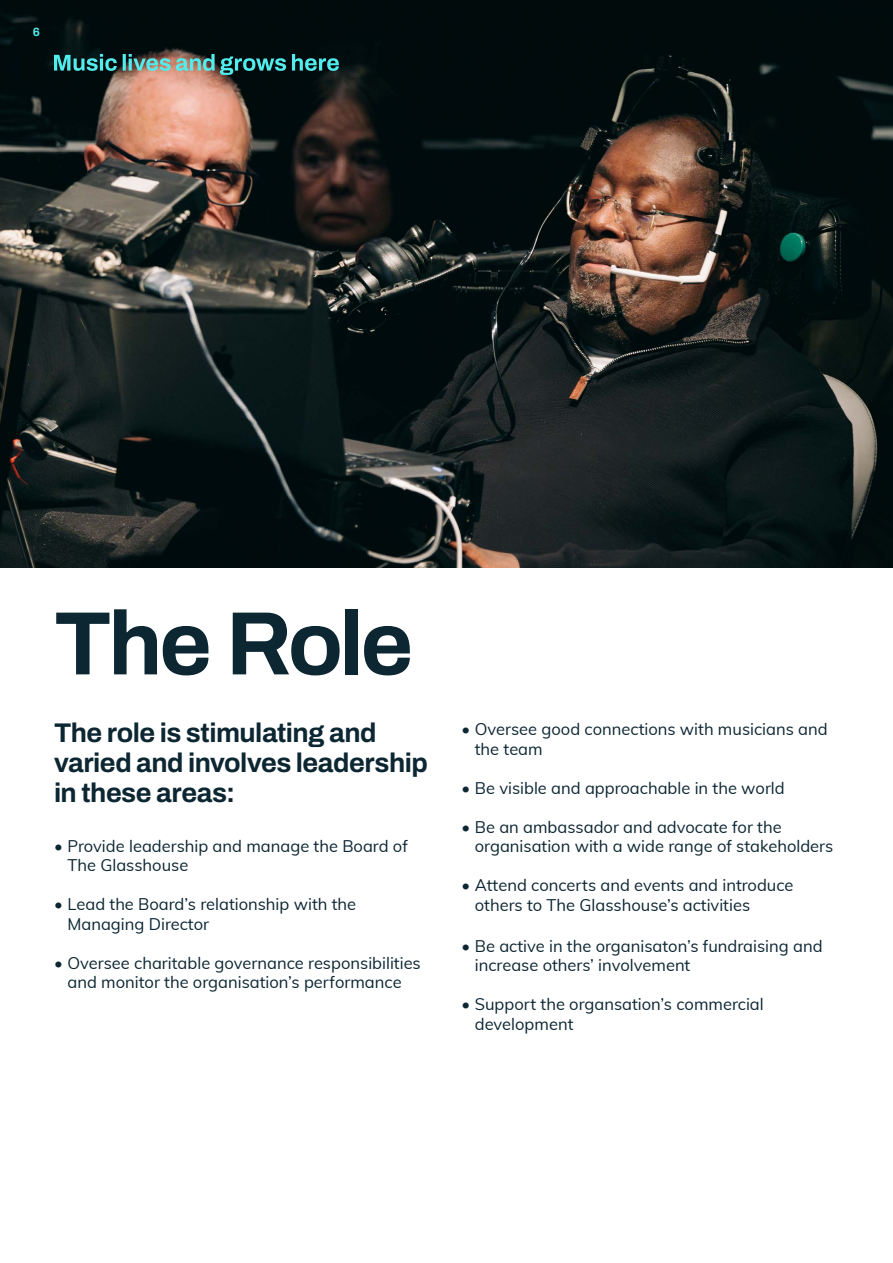
<style>
.page{position:relative;width:893px;height:1263px;background:#fff}
.page>*{position:absolute;margin:0;border:0;box-sizing:border-box;transform-origin:0 0}
.t1{font:700 90px "Archivo";letter-spacing:-.035em;color:#0c2632}
.t2{font:700 27px/30px "Archivo";letter-spacing:-.02em;color:#0c2632}
.t3{font:16.5px/19.5px "Muli";color:#0c2632}
.t4{font:700 12px "Archivo";color:#52ecec}
</style>
<div class="page">
<img style="left:0;top:0;width:893px;height:568px">
<svg style="left:54px;top:54px;width:285px;height:21px;background:#3c6966"></svg>
<p class="t4" style="left:33px;top:23px;width:9px">6</p>
<h1 class="t1" style="left:54px;top:576px;width:361px">The Role</h1>
<h2 class="t2" style="left:54px;top:718px;width:375px">The role is stimulating and varied and involves leadership in these areas:</h2>
<p class="t3" style="left:67px;top:835px;width:342px;text-indent:-13px">• Provide leadership and manage the Board of<br>The Glasshouse</p>
<p class="t3" style="left:67px;top:894px;width:290px;text-indent:-13px">• Lead the Board’s relationship with the<br>Managing Director</p>
<p class="t3" style="left:54px;top:952px;width:368px;text-align:center">• Oversee charitable governance responsibilities and monitor the organisation’s performance</p>
<p class="t3" style="left:475px;top:719px;width:354px;text-indent:-13px">• Oversee good connections with musicians and the team</p>
<p class="t3" style="left:461px;top:777px;width:325px">• Be visible and approachable in the world</p>
<p class="t3" style="left:475px;top:816px;width:360px;text-indent:-13px">• Be an ambassador and advocate for the organisation with a wide range of stakeholders</p>
<p class="t3" style="left:475px;top:875px;width:320px;text-indent:-13px">• Attend concerts and events and introduce others to The Glasshouse’s activities</p>
<p class="t3" style="left:475px;top:935px;width:349px;text-indent:-13px">• Be active in the organisaton’s fundraising and increase others’ involvement</p>
<p class="t3" style="left:475px;top:994px;width:290px;text-indent:-13px">• Support the organsation’s commercial development</p>
</div>
